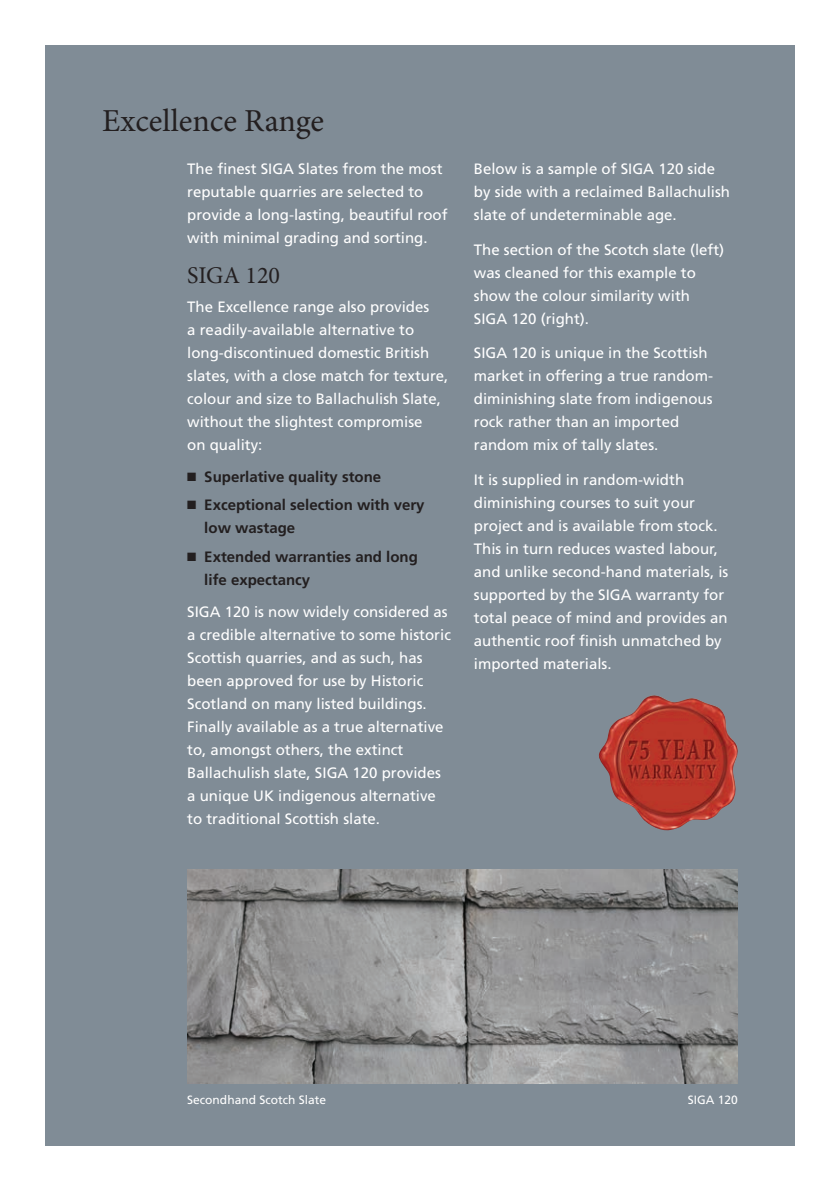
<style>
.page{position:relative;width:840px;height:1191px;background:#fff}
.page>*{position:absolute;margin:0;border:0;box-sizing:border-box;transform-origin:0 0}
.t1{font:32px "Minion Pro";color:#231f20}
.t2{font:24px "Minion Pro";color:#231f20}
.t3{font:15px/23px "Frutiger";color:#fff}
.t4{font:700 15px/23px "Frutiger";color:#231f20}
.t5{font:12px "Frutiger";color:#fff}
</style>
<div class="page">
<div style="left:45px;top:45px;width:749px;height:1100px;background:#808c96"></div>
<img style="left:187px;top:869px;width:550px;height:214px">
<img style="left:599px;top:695px;width:139px;height:136px">
<h1 class="t1" style="left:102px;top:99px;width:223px">Excellence Range</h1>
<p class="t3" style="left:187px;top:158px;width:262px">The finest SIGA Slates from the most reputable quarries are selected to provide a long-lasting, beautiful roof with minimal grading and sorting.</p>
<h2 class="t2" style="left:187px;top:260px;width:94px">SIGA 120</h2>
<p class="t3" style="left:187px;top:295px;width:262px">The Excellence range also provides<br>a readily-available alternative to long-discontinued domestic British slates, with a close match for texture, colour and size to Ballachulish Slate, without the slightest compromise<br>on quality:</p>
<p class="t4" style="left:187px;top:465px;width:195px">■ Superlative quality stone</p>
<p class="t4" style="left:204px;top:493px;width:222px;text-indent:-17px">■ Exceptional selection with very low wastage</p>
<p class="t4" style="left:204px;top:545px;width:215px;text-indent:-17px">■ Extended warranties and long life expectancy</p>
<p class="t3" style="left:187px;top:600px;width:265px">SIGA 120 is now widely considered as a credible alternative to some historic Scottish quarries, and as such, has been approved for use by Historic Scotland on many listed buildings.<br>Finally available as a true alternative to, amongst others, the extinct Ballachulish slate, SIGA 120 provides a unique UK indigenous alternative to traditional Scottish slate.</p>
<p class="t3" style="left:473px;top:158px;width:257px">Below is a sample of SIGA 120 side by side with a reclaimed Ballachulish slate of undeterminable age.</p>
<p class="t3" style="left:473px;top:238px;width:252px">The section of the Scotch slate (left) was cleaned for this example to show the colour similarity with<br>SIGA 120 (right).</p>
<p class="t3" style="left:473px;top:341px;width:240px">SIGA 120 is unique in the Scottish market in offering a true random&shy;diminishing slate from indigenous rock rather than an imported random mix of tally slates.</p>
<p class="t3" style="left:473px;top:468px;width:256px">It is supplied in random-width diminishing courses to suit your project and is available from stock.<br>This in turn reduces wasted labour, and unlike second-hand materials, is supported by the SIGA warranty for total peace of mind and provides an authentic roof finish unmatched by imported materials.</p>
<p class="t5" style="left:187px;top:1093px;width:140px">Secondhand Scotch Slate</p>
<p class="t5" style="left:687px;top:1093px;width:52px">SIGA 120</p>
</div>
